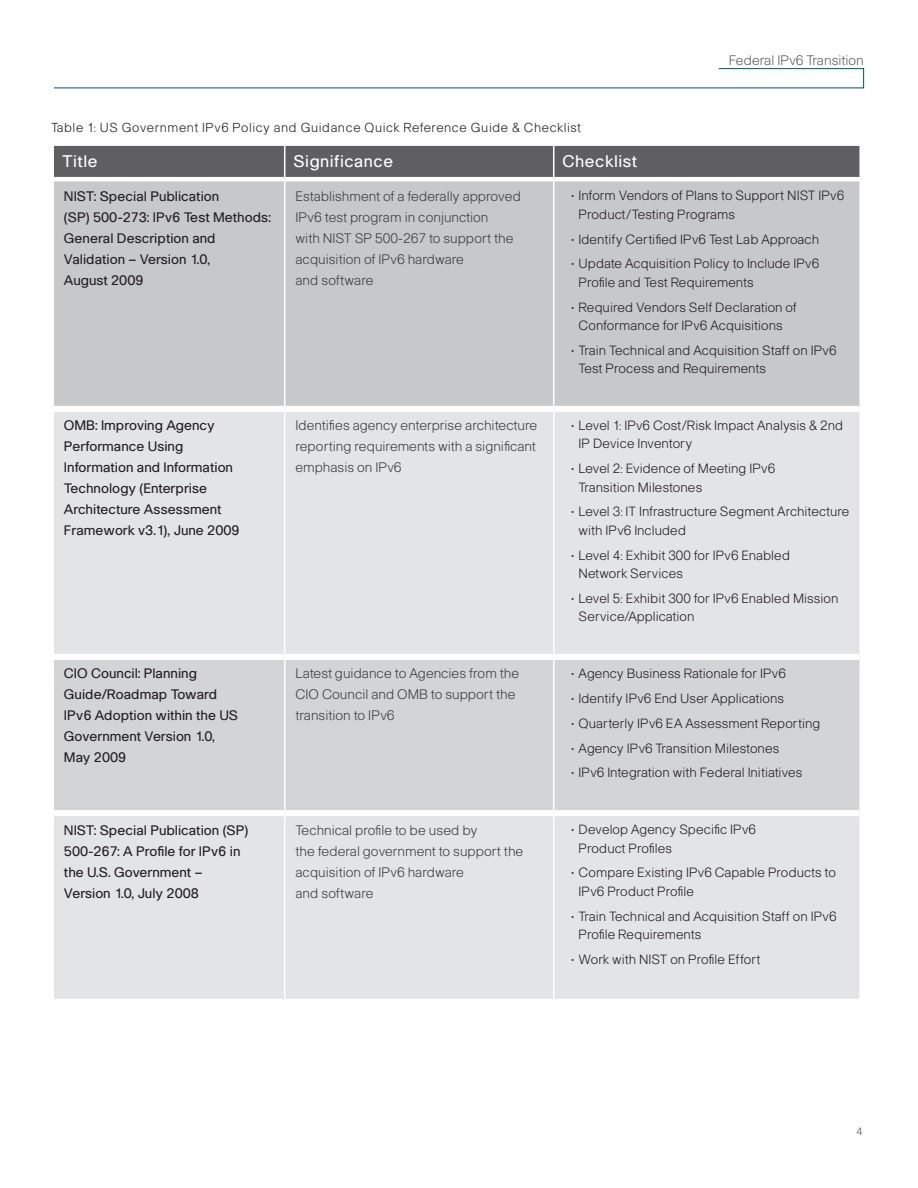
<style>
.page{position:relative;width:918px;height:1188px;background:#fff}
.page>*{position:absolute;margin:0;border:0;box-sizing:border-box;transform-origin:0 0}
.t1{font:16.5px "Cisco";letter-spacing:.03em;color:#fff}
.t2{font:13.5px/21px "Cisco";color:#231f20}
.t3{font:300 13.5px/21px "Cisco";color:#3e3e3f}
.t4{font:300 13.5px "Cisco";color:#5f5f62}
.t5{font:300 13.2px/18.3px "Cisco";letter-spacing:.005em;color:#231f20}
.t6{font:300 12.75px "Cisco";letter-spacing:.045em;color:#231f20}
.t7{font:300 10.5px "Cisco";color:#57585a}
</style>
<div class="page">
<svg style="left:54px;top:68px;width:810px;height:21px"></svg>
<div style="left:54px;top:146px;width:805px;height:31px;background:#5f5f62"></div>
<div style="left:54px;top:181px;width:805px;height:225px;background:#c7c8ca"></div>
<div style="left:54px;top:412px;width:805px;height:587px;background:#e3e4e6"></div>
<div style="left:54px;top:660px;width:805px;height:150px;background:#d3d4d6"></div>
<hr style="left:284px;top:146px;width:1px;height:31px;background:#fff">
<hr style="left:553px;top:146px;width:1px;height:31px;background:#fff">
<div style="left:54px;top:654px;width:231px;height:6px;background:#fff"></div>
<hr style="left:284px;top:660px;width:1px;height:150px;background:#fff">
<hr style="left:284px;top:816px;width:1px;height:183px;background:#fff">
<hr style="left:553px;top:660px;width:1px;height:150px;background:#fff">
<hr style="left:553px;top:816px;width:1px;height:183px;background:#fff">
<hr style="left:284px;top:412px;width:1px;height:242px;background:#fff">
<div style="left:285px;top:654px;width:269px;height:6px;background:#fff"></div>
<hr style="left:553px;top:412px;width:1px;height:242px;background:#fff">
<div style="left:554px;top:654px;width:305px;height:6px;background:#fff"></div>
<hr style="left:284px;top:181px;width:1px;height:225px;background:#fff">
<hr style="left:553px;top:181px;width:1px;height:225px;background:#fff">
<div style="left:54px;top:810px;width:231px;height:6px;background:#fff"></div>
<div style="left:285px;top:810px;width:269px;height:6px;background:#fff"></div>
<div style="left:554px;top:810px;width:305px;height:6px;background:#fff"></div>
<p class="t6" style="left:51px;top:119px;width:532px">Table 1: US Government IPv6 Policy and Guidance Quick Reference Guide &amp; Checklist</p>
<p class="t4" style="left:729px;top:52px;width:137px">Federal IPv6 Transition</p>
<p class="t1" style="left:62px;top:152px;width:37px">Title</p>
<p class="t1" style="left:294px;top:152px;width:101px">Significance</p>
<p class="t1" style="left:563px;top:152px;width:76px">Checklist</p>
<p class="t2" style="left:64px;top:185px;width:209px">NIST: Special Publication<br>(SP) 500-273: IPv6 Test Methods:<br>General Description and<br>Validation – Version 1.0,<br>August 2009</p>
<p class="t3" style="left:296px;top:185px;width:227px">Establishment of a federally approved<br>IPv6 test program in conjunction<br>with NIST SP 500-267 to support the acquisition of IPv6 hardware<br>and software</p>
<p class="t5" style="left:579px;top:186px;width:267px;text-indent:-7px">• Inform Vendors of Plans to Support NIST IPv6<br>Product/Testing Programs</p>
<p class="t5" style="left:571px;top:229px;width:250px">• Identify Certified IPv6 Test Lab Approach</p>
<p class="t5" style="left:579px;top:254px;width:242px;text-indent:-7px">• Update Acquisition Policy to Include IPv6<br>Profile and Test Requirements</p>
<p class="t5" style="left:571px;top:298px;width:227px;text-align:center">• Required Vendors Self Declaration of<br>Conformance for IPv6 Acquisitions</p>
<p class="t5" style="left:579px;top:341px;width:260px;text-indent:-7px">• Train Technical and Acquisition Staff on IPv6<br>Test Process and Requirements</p>
<p class="t2" style="left:64px;top:415px;width:177px">OMB: Improving Agency<br>Performance Using<br>Information and Information<br>Technology (Enterprise<br>Architecture Assessment<br>Framework v3.1), June 2009</p>
<p class="t3" style="left:296px;top:415px;width:243px;text-align:justify">Identifies agency enterprise architecture reporting requirements with a significant emphasis on IPv6</p>
<p class="t5" style="left:579px;top:416px;width:266px;text-indent:-7px">• Level 1: IPv6 Cost/Risk Impact Analysis &amp; 2nd<br>IP Device Inventory</p>
<p class="t5" style="left:579px;top:459px;width:198px;text-indent:-7px">• Level 2: Evidence of Meeting IPv6<br>Transition Milestones</p>
<p class="t5" style="left:579px;top:502px;width:272px;text-indent:-7px">• Level 3: IT Infrastructure Segment Architecture with IPv6 Included</p>
<p class="t5" style="left:579px;top:546px;width:213px;text-indent:-7px">• Level 4: Exhibit 300 for IPv6 Enabled<br>Network Services</p>
<p class="t5" style="left:579px;top:589px;width:261px;text-indent:-7px">• Level 5: Exhibit 300 for IPv6 Enabled Mission<br>Service/Application</p>
<p class="t2" style="left:64px;top:663px;width:176px">CIO Council: Planning<br>Guide/Roadmap Toward<br>IPv6 Adoption within the US<br>Government Version 1.0,<br>May 2009</p>
<p class="t3" style="left:296px;top:663px;width:225px">Latest guidance to Agencies from the<br>CIO Council and OMB to support the transition to IPv6</p>
<p class="t5" style="left:571px;top:664px;width:216px">• Agency Business Rationale for IPv6</p>
<p class="t5" style="left:571px;top:689px;width:215px">• Identify IPv6 End User Applications</p>
<p class="t5" style="left:571px;top:714px;width:251px">• Quarterly IPv6 EA Assessment Reporting</p>
<p class="t5" style="left:571px;top:739px;width:210px">• Agency IPv6 Transition Milestones</p>
<p class="t5" style="left:571px;top:763px;width:233px">• IPv6 Integration with Federal Initiatives</p>
<p class="t2" style="left:64px;top:819px;width:186px">NIST: Special Publication (SP)<br>500-267: A Profile for IPv6 in the U.S. Government –<br>Version 1.0, July 2008</p>
<p class="t3" style="left:296px;top:819px;width:229px">Technical profile to be used by<br>the federal government to support the acquisition of IPv6 hardware<br>and software</p>
<p class="t5" style="left:579px;top:820px;width:179px;text-indent:-7px">• Develop Agency Specific IPv6<br>Product Profiles</p>
<p class="t5" style="left:579px;top:863px;width:259px;text-indent:-7px">• Compare Existing IPv6 Capable Products to<br>IPv6 Product Profile</p>
<p class="t5" style="left:579px;top:907px;width:260px;text-indent:-7px">• Train Technical and Acquisition Staff on IPv6<br>Profile Requirements</p>
<p class="t5" style="left:571px;top:950px;width:191px">• Work with NIST on Profile Effort</p>
<p class="t7" style="left:857px;top:1125px;width:7px">4</p>
</div>
